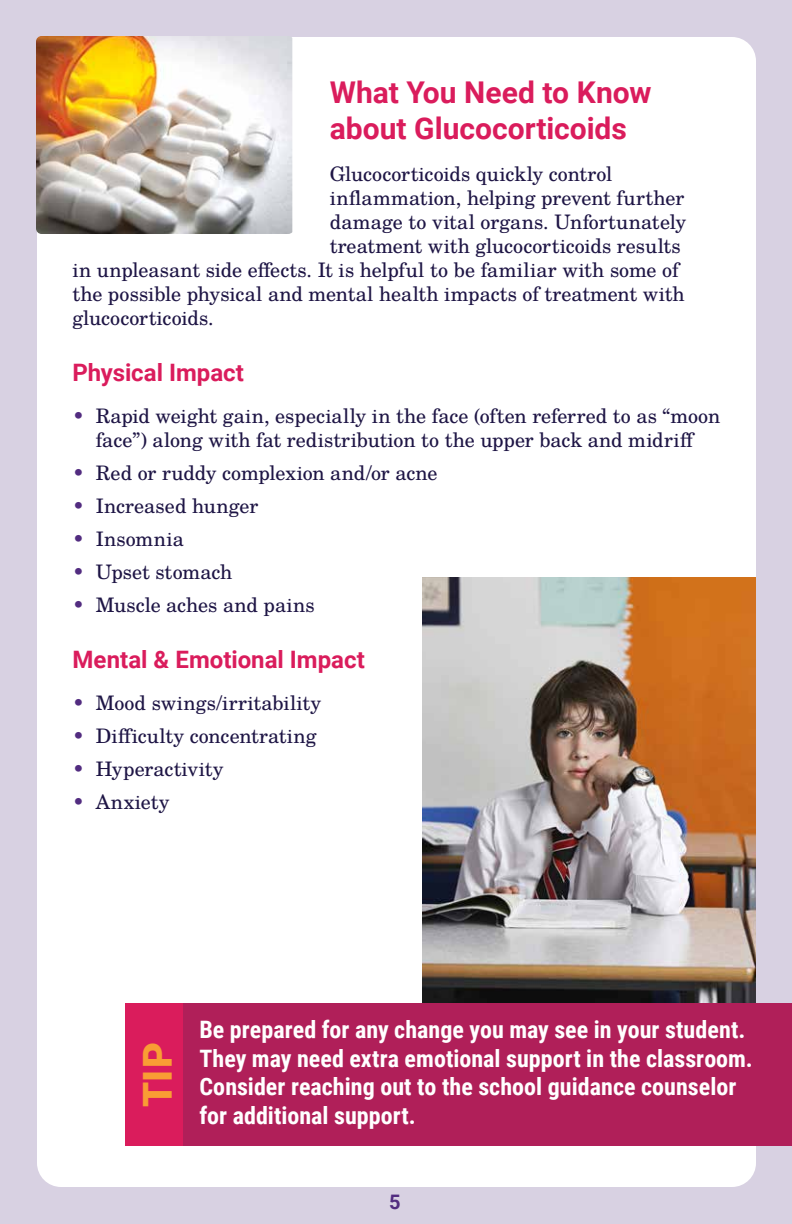
<style>
.page{position:relative;width:792px;height:1224px;background:#d8d1e2}
.page>*{position:absolute;margin:0;border:0;box-sizing:border-box;transform-origin:0 0}
.t1{font:900 40px "Roboto";color:#f99d34}
.t2{font:700 30px/36px "Roboto";color:#da1c5c}
.t3{font:700 24px/28.8px "Roboto Condensed";color:#fff}
.t4{font:700 24px "Roboto";color:#da1c5c}
.t5{font:20px/24px "Te X Gyre Schola";letter-spacing:.005em;color:#1e1545;text-align:center}
.t6{font:700 20px "Roboto";color:#522c80}
.s1{color:#522c80}
</style>
<div class="page">
<div style="left:37px;top:37px;width:719px;height:1150px;background:#fff;border-radius:24px"></div>
<img style="left:422px;top:577px;width:334px;height:427px">
<div style="left:181px;top:1004px;width:611px;height:142px;background:#b01f59"></div>
<div style="left:126px;top:1004px;width:57px;height:142px;background:#da1c5c"></div>
<img style="left:36px;top:36px;width:256px;height:198px">
<h2 class="t2" style="left:330px;top:74px;width:323px">What You Need to Know about Glucocorticoids</h2>
<p class="t5" style="left:330px;top:161px;width:284px">Glucocorticoids quickly control</p>
<p class="t5" style="left:330px;top:185px;width:356px">inflammation, helping prevent further</p>
<p class="t5" style="left:330px;top:209px;width:358px">damage to vital organs. Unfortunately</p>
<p class="t5" style="left:330px;top:233px;width:353px">treatment with glucocorticoids results</p>
<p class="t5" style="left:72px;top:257px;width:608px">in unpleasant side effects. It is helpful to be familiar with some of</p>
<p class="t5" style="left:72px;top:281px;width:614px">the possible physical and mental health impacts of treatment with</p>
<p class="t5" style="left:72px;top:305px;width:143px">glucocorticoids.</p>
<p class="t4" style="left:72px;top:356px;width:173px">Physical Impact</p>
<p class="t5" style="left:72px;top:403px;width:649px"><span class="s1">•</span> Rapid weight gain, especially in the face (often referred to as “moon face”) along with fat redistribution to the upper back and midriff</p>
<p class="t5" style="left:72px;top:460px;width:367px"><span class="s1">•</span> Red or ruddy complexion and/or acne</p>
<p class="t5" style="left:72px;top:493px;width:187px"><span class="s1">•</span> Increased hunger</p>
<p class="t5" style="left:72px;top:526px;width:113px"><span class="s1">•</span> Insomnia</p>
<p class="t5" style="left:72px;top:559px;width:161px"><span class="s1">•</span> Upset stomach</p>
<p class="t5" style="left:72px;top:592px;width:244px"><span class="s1">•</span> Muscle aches and pains</p>
<p class="t4" style="left:72px;top:643px;width:294px">Mental &amp; Emotional Impact</p>
<p class="t5" style="left:72px;top:690px;width:250px"><span class="s1">•</span> Mood swings/irritability</p>
<p class="t5" style="left:72px;top:723px;width:246px"><span class="s1">•</span> Difficulty concentrating</p>
<p class="t5" style="left:72px;top:756px;width:153px"><span class="s1">•</span> Hyperactivity</p>
<p class="t5" style="left:72px;top:789px;width:98px"><span class="s1">•</span> Anxiety</p>
<h1 class="t1" style="left:130px;top:1107px;width:67px;rotate:-90deg">TIP</h1>
<p class="t3" style="left:199px;top:1014px;width:555px">Be prepared for any change you may see in your student.<br>They may need extra emotional support in the classroom.<br>Consider reaching out to the school guidance counselor for additional support.</p>
<p class="t6" style="left:389px;top:1188px;width:13px">5</p>
</div>
